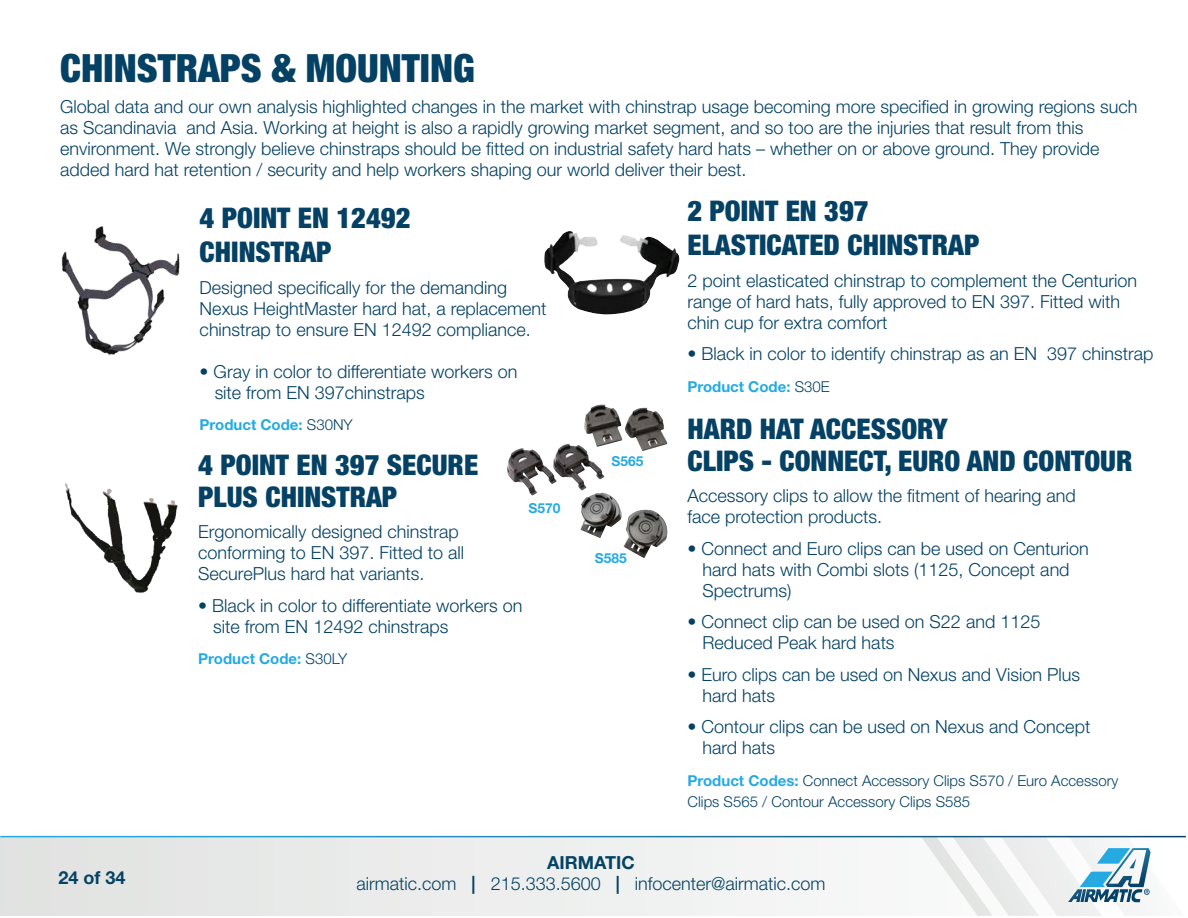
<style>
.page{position:relative;width:1188px;height:918px;background:#fff}
.page>*{position:absolute;margin:0;border:0;box-sizing:border-box;transform-origin:0 0}
.t1{font:900 condensed 39px "Helvetica Neue";color:#044164}
.t2{font:900 condensed 28.5px/34.2px "Helvetica Neue";color:#044164}
.t3{font:300 18px/21px "Helvetica Neue";color:#044164}
.t4{font:300 18px "Helvetica Neue";color:#054365}
.t5{font:700 18px "Helvetica Neue LT Std";color:#054365}
.t6{font:300 15px/21px "Helvetica Neue";color:#044164}
.t7{font:700 15px "Helvetica Neue LT Std";color:#24aae1}
.t8{font:700 13.8px "Helvetica Neue LT Std";color:#24aae1}
.s1{font-family:"Helvetica Neue";font-weight:300;color:#044164}
.s2{font-family:"Helvetica Neue LT Std";font-weight:700;color:#24aae1}
.s3{font-family:"Helvetica Neue LT Std";font-weight:700}
.s4{color:#044164}
</style>
<div class="page">
<img style="left:544px;top:231px;width:103px;height:84px">
<img style="left:65px;top:483px;width:113px;height:110px">
<img style="left:61px;top:226px;width:119px;height:129px">
<img style="left:507px;top:444px;width:97px;height:52px">
<img style="left:584px;top:405px;width:83px;height:46px">
<img style="left:580px;top:493px;width:88px;height:65px">
<div style="left:0;top:837px;width:1185px;height:79px;background:#ecedec"></div>
<svg style="left:921px;top:837px;width:263px;height:79px"></svg>
<h1 class="t1" style="left:60px;top:44px;width:416px">CHINSTRAPS &amp; MOUNTING</h1>
<p class="t3" style="left:60px;top:96px;width:1079px">Global data and our own analysis highlighted changes in the market with chinstrap usage becoming more specified in growing regions such as Scandinavia and Asia. Working at height is also a rapidly growing market segment, and so too are the injuries that result from this environment. We strongly believe chinstraps should be fitted on industrial safety hard hats – whether on or above ground. They provide added hard hat retention / security and help workers shaping our world deliver their best.</p>
<h2 class="t2" style="left:200px;top:201px;width:212px">4 POINT EN 12492<br>CHINSTRAP</h2>
<p class="t3" style="left:200px;top:277px;width:348px">Designed specifically for the demanding<br>Nexus HeightMaster hard hat, a replacement chinstrap to ensure EN 12492 compliance.</p>
<p class="t3" style="left:215px;top:361px;width:304px;text-indent:-15px">• Gray in color to differentiate workers on site from EN 397chinstraps</p>
<p class="t7" style="left:200px;top:416px;width:155px">Product Code: <span class="s1">S30NY</span></p>
<h2 class="t2" style="left:687px;top:193px;width:293px">2 POINT EN 397<br>ELASTICATED CHINSTRAP</h2>
<p class="t3" style="left:687px;top:269px;width:451px">2 point elasticated chinstrap to complement the Centurion range of hard hats, fully approved to EN 397. Fitted with chin cup for extra comfort</p>
<p class="t3" style="left:687px;top:343px;width:468px">• Black in color to identify chinstrap as an EN 397 chinstrap</p>
<p class="t7" style="left:687px;top:377px;width:144px">Product Code: <span class="s1">S30E</span></p>
<h2 class="t2" style="left:688px;top:413px;width:446px;line-height:31.5px">HARD HAT ACCESSORY<br>CLIPS - CONNECT, EURO AND CONTOUR</h2>
<p class="t3" style="left:688px;top:485px;width:390px">Accessory clips to allow the fitment of hearing and face protection products.</p>
<p class="t3" style="left:703px;top:537px;width:388px;text-indent:-15px">• Connect and Euro clips can be used on Centurion hard hats with Combi slots (1125, Concept and<br>Spectrums)</p>
<p class="t3" style="left:703px;top:611px;width:339px;text-indent:-15px">• Connect clip can be used on S22 and 1125<br>Reduced Peak hard hats</p>
<p class="t3" style="left:703px;top:663px;width:379px;text-indent:-15px">• Euro clips can be used on Nexus and Vision Plus hard hats</p>
<p class="t3" style="left:703px;top:716px;width:389px;text-indent:-15px">• Contour clips can be used on Nexus and Concept hard hats</p>
<p class="t6" style="left:688px;top:769px;width:432px"><span class="s2">Product Codes:</span> Connect Accessory Clips S570 / Euro Accessory<br>Clips S565 / Contour Accessory Clips S585</p>
<h2 class="t2" style="left:198px;top:449px;width:281px;line-height:31.5px">4 POINT EN 397 SECURE<br>PLUS CHINSTRAP</h2>
<p class="t3" style="left:198px;top:521px;width:267px">Ergonomically designed chinstrap conforming to EN 397. Fitted to all<br>SecurePlus hard hat variants.</p>
<p class="t3" style="left:213px;top:595px;width:311px;text-indent:-15px">• Black in color to differentiate workers on site from EN 12492 chinstraps</p>
<p class="t7" style="left:198px;top:650px;width:150px">Product Code: <span class="s1">S30LY</span></p>
<p class="t8" style="left:611px;top:452px;width:33px">S565</p>
<p class="t8" style="left:528px;top:499px;width:33px">S570</p>
<p class="t8" style="left:595px;top:550px;width:33px">S585</p>
<p class="t5" style="left:547px;top:851px;width:89px">AIRMATIC</p>
<p class="t5" style="left:58px;top:867px;width:69px">24 of 34</p>
<p class="t4" style="left:357px;top:873px;width:470px">airmatic.com <span class="s3">|</span> <span class="s4">215.333.5600</span> <span class="s3">|</span> infocenter@airmatic.com</p>
</div>
